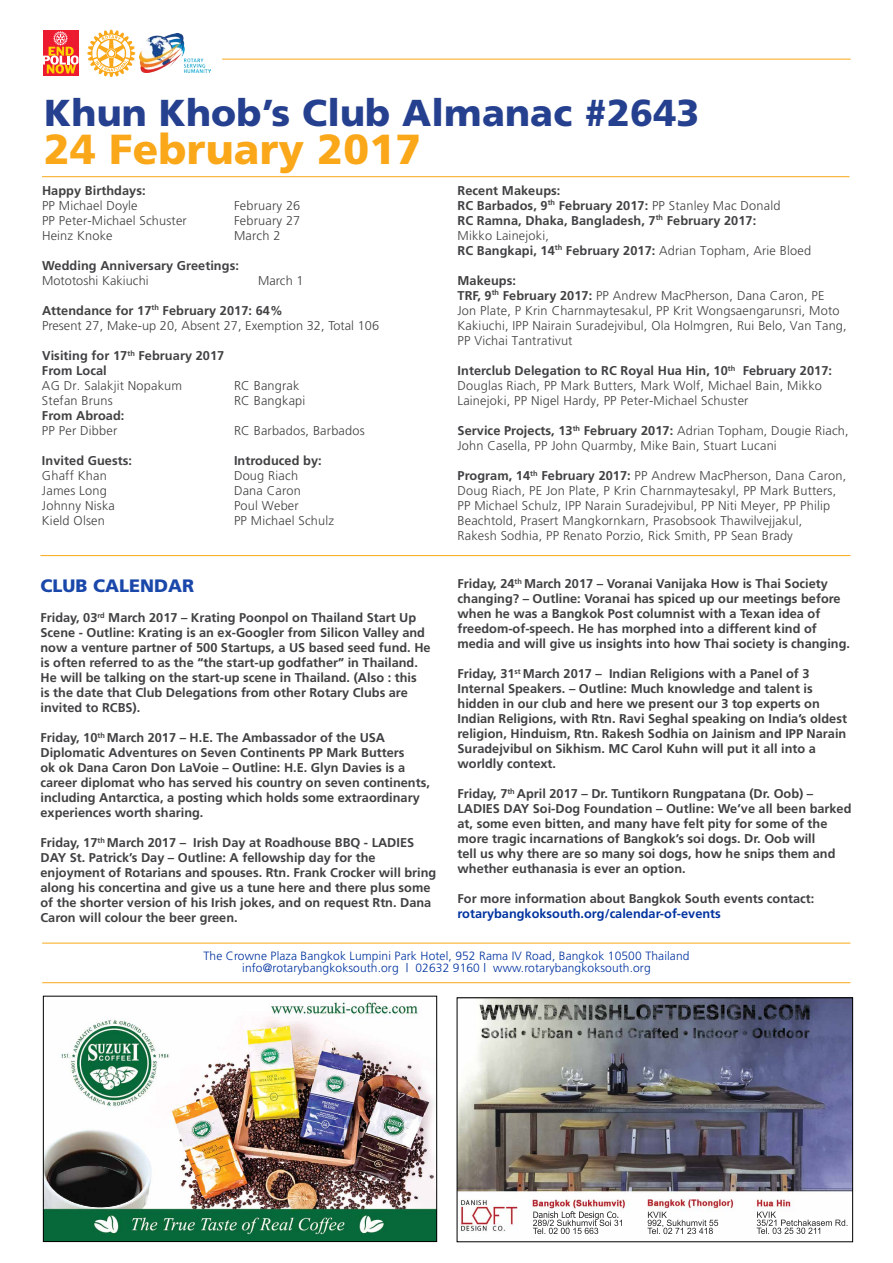
<style>
.page{position:relative;width:893px;height:1263px;background:#fff}
.page>*{position:absolute;margin:0;border:0;box-sizing:border-box;transform-origin:0 0}
.t1{font:900 42px "Frutiger";letter-spacing:.005em;color:#faa819}
.t2{font:900 37.5px "Frutiger";letter-spacing:.005em;color:#25408f}
.t3{font:900 18px "Frutiger";color:#1a47aa}
.t4{font:700 12.75px/15px "Frutiger";color:#414042}
.t5{font:300 12.75px/15px "Frutiger";letter-spacing:.015em;color:#414042}
.t6{font:700 12.75px "Frutiger";color:#0033a0}
.t7{font:300 12px/12px "Frutiger";letter-spacing:.01em;color:#0033a0;text-align:center}
.s1{font-weight:700}
.s2{font-weight:300}
</style>
<div class="page">
<hr style="left:222px;top:59px;width:629px;height:1px;background:#faa819">
<img style="left:139px;top:34px;width:71px;height:39px">
<svg style="left:87px;top:30px;width:48px;height:47px"></svg>
<div style="left:43px;top:30px;width:36px;height:46px;background:#ed1b2f"></div>
<svg style="left:43px;top:31px;width:36px;height:43px"></svg>
<img style="left:45px;top:1001px;width:390px;height:239px">
<div style="left:43px;top:996px;width:394px;height:246px;border:1px solid #000"></div>
<hr style="left:42px;top:943px;width:808px;height:1px;background:#faa819">
<hr style="left:42px;top:982px;width:808px;height:1px;background:#faa819">
<hr style="left:40px;top:555px;width:810px;height:1px;background:#faa819">
<hr style="left:42px;top:176px;width:807px;height:1px;background:#faa819">
<img style="left:459px;top:999px;width:392px;height:236px">
<div style="left:457px;top:997px;width:396px;height:245px;border:1px solid #000"></div>
<h2 class="t2" style="left:44px;top:90px;width:657px">Khun Khob’s Club Almanac #2643</h2>
<h1 class="t1" style="left:44px;top:123px;width:378px">24 February 2017</h1>
<p class="t4" style="left:42px;top:183px;width:105px">Happy Birthdays:</p>
<p class="t5" style="left:42px;top:198px;width:97px">PP Michael Doyle</p>
<p class="t5" style="left:234px;top:198px;width:68px">February 26</p>
<p class="t5" style="left:42px;top:213px;width:146px">PP Peter-Michael Schuster</p>
<p class="t5" style="left:234px;top:213px;width:68px">February 27</p>
<p class="t5" style="left:42px;top:228px;width:72px">Heinz Knoke</p>
<p class="t5" style="left:234px;top:228px;width:48px">March 2</p>
<p class="t4" style="left:42px;top:258px;width:198px">Wedding Anniversary Greetings:</p>
<p class="t5" style="left:42px;top:273px;width:108px">Mototoshi Kakiuchi</p>
<p class="t5" style="left:258px;top:273px;width:47px">March 1</p>
<p class="t5" style="left:42px;top:303px;width:339px"><span class="s1">Attendance for 17</span><sup>th</sup> <span class="s1">February 2017: 64%<br></span>Present 27, Make-up 20, Absent 27, Exemption 32, Total 106</p>
<p class="t4" style="left:42px;top:348px;width:184px">Visiting for 17<sup>th</sup> February 2017<br>From Local</p>
<p class="t5" style="left:42px;top:378px;width:142px">AG Dr. Salakjit Nopakum</p>
<p class="t5" style="left:234px;top:378px;width:67px">RC Bangrak</p>
<p class="t5" style="left:42px;top:393px;width:72px">Stefan Bruns</p>
<p class="t5" style="left:234px;top:393px;width:73px">RC Bangkapi</p>
<p class="t4" style="left:42px;top:408px;width:84px">From Abroad:</p>
<p class="t5" style="left:42px;top:423px;width:77px">PP Per Dibber</p>
<p class="t5" style="left:234px;top:423px;width:132px">RC Barbados, Barbados</p>
<p class="t4" style="left:42px;top:453px;width:92px">Invited Guests:</p>
<p class="t4" style="left:234px;top:453px;width:89px">Introduced by:</p>
<p class="t5" style="left:42px;top:468px;width:66px">Ghaff Khan</p>
<p class="t5" style="left:234px;top:468px;width:66px">Doug Riach</p>
<p class="t5" style="left:42px;top:483px;width:66px">James Long</p>
<p class="t5" style="left:234px;top:483px;width:68px">Dana Caron</p>
<p class="t5" style="left:42px;top:498px;width:74px">Johnny Niska</p>
<p class="t5" style="left:234px;top:498px;width:66px">Poul Weber</p>
<p class="t5" style="left:42px;top:513px;width:64px">Kield Olsen</p>
<p class="t5" style="left:234px;top:513px;width:102px">PP Michael Schulz</p>
<h3 class="t3" style="left:40px;top:575px;width:155px">CLUB CALENDAR</h3>
<p class="t4" style="left:40px;top:610px;width:392px">Friday, 03<sup>rd</sup> March 2017 – Krating Poonpol on Thailand Start Up Scene - Outline: Krating is an ex-Googler from Silicon Valley and now a venture partner of 500 Startups, a US based seed fund. He is often referred to as the “the start-up godfather” in Thailand.<br>He will be talking on the start-up scene in Thailand. (Also : this<br>is the date that Club Delegations from other Rotary Clubs are invited to RCBS).</p>
<p class="t4" style="left:40px;top:730px;width:391px">Friday, 10<sup>th</sup> March 2017 – H.E. The Ambassador of the USA Diplomatic Adventures on Seven Continents PP Mark Butters<br>ok ok Dana Caron Don LaVoie – Outline: H.E. Glyn Davies is a career diplomat who has served his country on seven continents, including Antarctica, a posting which holds some extraordinary experiences worth sharing.</p>
<p class="t4" style="left:41px;top:835px;width:397px">Friday, 17<sup>th</sup> March 2017 – Irish Day at Roadhouse BBQ - LADIES DAY St. Patrick’s Day – Outline: A fellowship day for the enjoyment of Rotarians and spouses. Rtn. Frank Crocker will bring along his concertina and give us a tune here and there plus some of the shorter version of his Irish jokes, and on request Rtn. Dana Caron will colour the beer green.</p>
<p class="t4" style="left:457px;top:183px;width:355px">Recent Makeups:<br>RC Barbados, 9<sup>th</sup> February 2017: <span class="s2">PP Stanley Mac Donald<br></span>RC Ramna, Dhaka, Bangladesh, 7<sup>th</sup> February 2017:<br><span class="s2">Mikko Lainejoki,<br></span>RC Bangkapi, 14<sup>th</sup> February 2017: <span class="s2">Adrian Topham, Arie Bloed</span></p>
<p class="t5" style="left:457px;top:273px;width:391px"><span class="s1">Makeups:<br>TRF, 9</span><sup>th</sup> <span class="s1">February 2017:</span> PP Andrew MacPherson, Dana Caron, PE<br>Jon Plate, P Krin Charnmaytesakul, PP Krit Wongsaengarunsri, Moto Kakiuchi, IPP Nairain Suradejvibul, Ola Holmgren, Rui Belo, Van Tang, PP Vichai Tantrativut</p>
<p class="t5" style="left:457px;top:363px;width:376px"><span class="s1">Interclub Delegation to RC Royal Hua Hin, 10</span><sup>th</sup> <span class="s1">February 2017:<br></span>Douglas Riach, PP Mark Butters, Mark Wolf, Michael Bain, Mikko<br>Lainejoki, PP Nigel Hardy, PP Peter-Michael Schuster</p>
<p class="t5" style="left:457px;top:423px;width:393px"><span class="s1">Service Projects, 13</span><sup>th</sup> <span class="s1">February 2017:</span> Adrian Topham, Dougie Riach,<br>John Casella, PP John Quarmby, Mike Bain, Stuart Lucani</p>
<p class="t5" style="left:457px;top:468px;width:390px"><span class="s1">Program, 14</span><sup>th</sup> <span class="s1">February 2017:</span> PP Andrew MacPherson, Dana Caron, Doug Riach, PE Jon Plate, P Krin Charnmaytesakyl, PP Mark Butters, PP Michael Schulz, IPP Narain Suradejvibul, PP Niti Meyer, PP Philip Beachtold, Prasert Mangkornkarn, Prasobsook Thawilvejjakul,<br>Rakesh Sodhia, PP Renato Porzio, Rick Smith, PP Sean Brady</p>
<p class="t4" style="left:458px;top:576px;width:394px">Friday, 24<sup>th</sup> March 2017 – Voranai Vanijaka How is Thai Society changing? – Outline: Voranai has spiced up our meetings before when he was a Bangkok Post columnist with a Texan idea of freedom-of-speech. He has morphed into a different kind of media and will give us insights into how Thai society is changing.</p>
<p class="t4" style="left:458px;top:666px;width:391px">Friday, 31<sup>st</sup> March 2017 – Indian Religions with a Panel of 3<br>Internal Speakers. – Outline: Much knowledge and talent is hidden in our club and here we present our 3 top experts on Indian Religions, with Rtn. Ravi Seghal speaking on India’s oldest religion, Hinduism, Rtn. Rakesh Sodhia on Jainism and IPP Narain Suradejvibul on Sikhism. MC Carol Kuhn will put it all into a worldly context.</p>
<p class="t4" style="left:458px;top:786px;width:395px">Friday, 7<sup>th</sup> April 2017 – Dr. Tuntikorn Rungpatana (Dr. Oob) – LADIES DAY Soi-Dog Foundation – Outline: We’ve all been barked at, some even bitten, and many have felt pity for some of the more tragic incarnations of Bangkok’s soi dogs. Dr. Oob will<br>tell us why there are so many soi dogs, how he snips them and whether euthanasia is ever an option.</p>
<p class="t4" style="left:458px;top:891px;width:358px">For more information about Bangkok South events contact:</p>
<p class="t6" style="left:458px;top:906px;width:265px">rotarybangkoksouth.org/calendar-of-events</p>
<p class="t7" style="left:203px;top:950px;width:488px">The Crowne Plaza Bangkok Lumpini Park Hotel, 952 Rama IV Road, Bangkok 10500 Thailand info@rotarybangkoksouth.org | 02632 9160 | www.rotarybangkoksouth.org</p>
</div>
